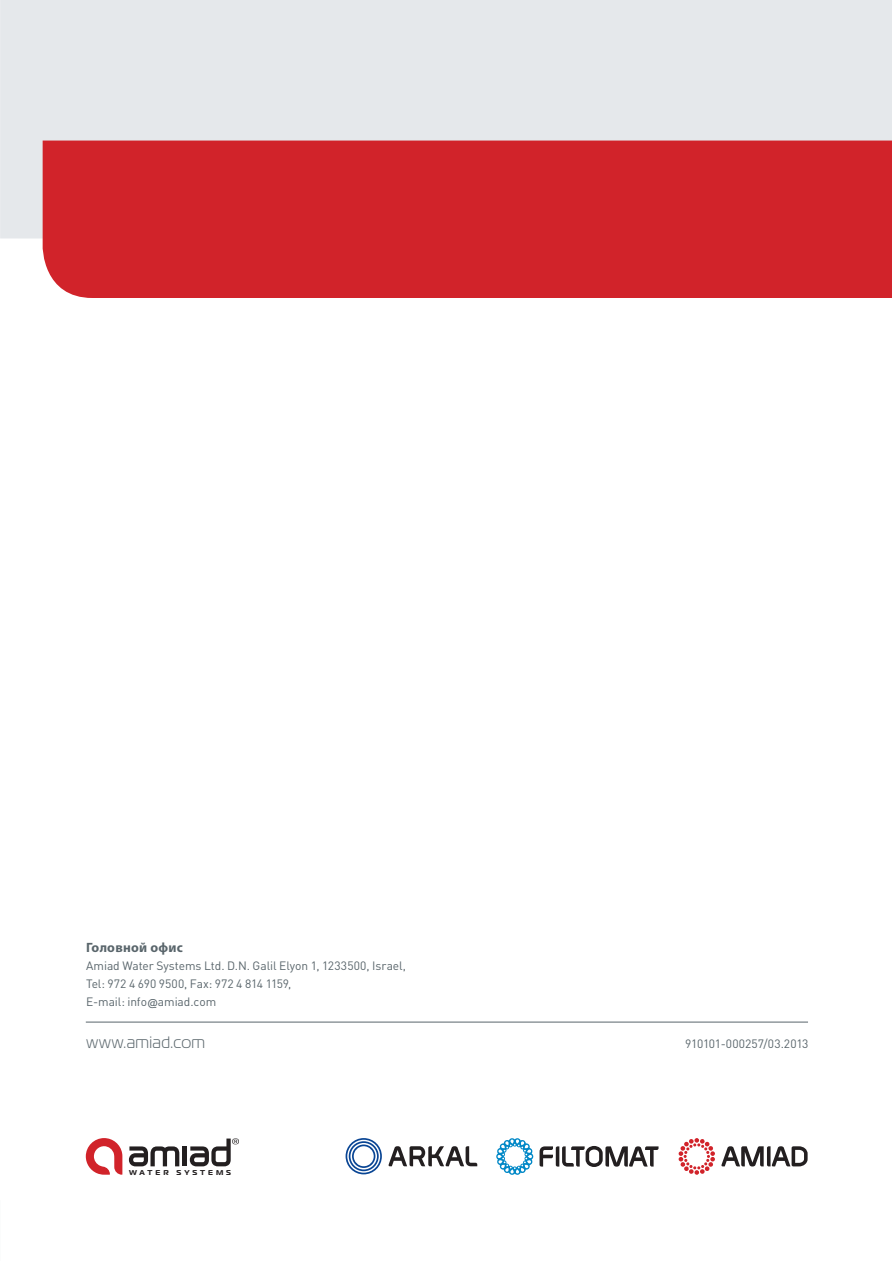
<style>
.page{position:relative;width:892px;height:1261px;background:#fff}
.page>*{position:absolute;margin:0;border:0;box-sizing:border-box;transform-origin:0 0}
.t1{font:300 16.5px "Magistral C";letter-spacing:.025em;color:#59656b}
.t2{font:700 13.5px "Myriad Pro";letter-spacing:.02em;color:#59656b}
.t3{font:12px/18px "DIN";letter-spacing:-.005em;color:#59656b}
.t4{font:700 7.05px "Magistral C";letter-spacing:.41em;color:#231f20}
.s1{font-family:"New June";font-weight:500}
</style>
<div class="page">
<div style="left:0;top:0;width:892px;height:239px;background:#e5e8eb"></div>
<div style="left:43px;top:140px;width:849px;height:158px;background:#d1232a"></div>
<svg style="left:86px;top:1138px;width:36px;height:36px"></svg>
<svg style="left:129px;top:1146px;width:50px;height:20px"></svg>
<hr style="left:183px;top:1146px;width:4px;height:19px;background:#231f20">
<svg style="left:190px;top:1138px;width:49px;height:28px"></svg>
<svg style="left:679px;top:1138px;width:36px;height:36px"></svg>
<svg style="left:721px;top:1146px;width:87px;height:20px"></svg>
<svg style="left:389px;top:1146px;width:88px;height:19px"></svg>
<svg style="left:346px;top:1138px;width:36px;height:36px"></svg>
<svg style="left:540px;top:1146px;width:119px;height:20px"></svg>
<svg style="left:496px;top:1138px;width:37px;height:36px"></svg>
<hr style="left:86px;top:1021px;width:722px;height:1px;background:#59656b">
<p class="t2" style="left:86px;top:938px;width:99px">Головной офис</p>
<p class="t3" style="left:86px;top:956px;width:322px">Amiad Water Systems Ltd. D.N. Galil Elyon 1, 1233500, Israel,<br>Tel: 972 4 690 9500, Fax: 972 4 814 1159,<br>E-mail: info<span class="s1">@</span>amiad.com</p>
<h1 class="t1" style="left:87px;top:1032px;width:120px">www.amiad.com</h1>
<p class="t3" style="left:685px;top:1033px;width:125px">910101-000257/03.2013</p>
<p class="t4" style="left:129px;top:1167px;width:103px">WATER SYSTEMS</p>
</div>
